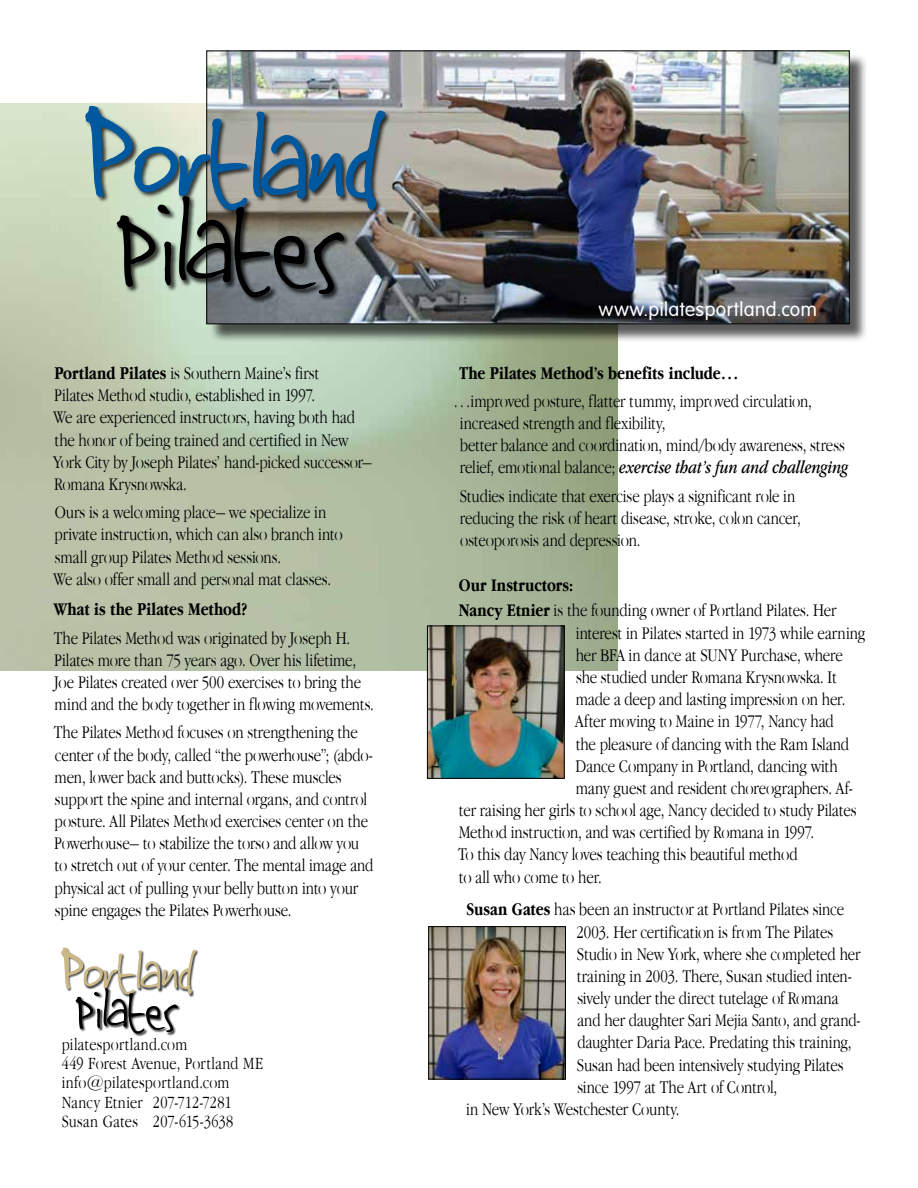
<style>
.page{position:relative;width:918px;height:1188px;background:#fff}
.page>*{position:absolute;margin:0;border:0;box-sizing:border-box;transform-origin:0 0}
.t1{font:300 19.35px "VAG Rounded";letter-spacing:.025em;color:#fff}
.t2{font:300 18.45px/22.2px "Apple Garamond";letter-spacing:-.005em;color:#000}
.t3{font:700 18.45px "Apple Garamond";color:#000}
.t4{font:300 17.85px/19.2px "Apple Garamond";letter-spacing:.01em;color:#000}
.s1{font-weight:700}
.s2{font-weight:400;font-style:italic}
</style>
<div class="page">
<img style="left:0;top:104px;width:618px;height:566px">
<div style="left:209px;top:53px;width:659px;height:289px;background:#000;opacity:.65"></div>
<img style="left:209px;top:53px;width:638px;height:269px">
<img style="left:385px;top:108px;width:9px;height:110px">
<img style="left:83px;top:104px;width:58px;height:102px">
<img style="left:232px;top:297px;width:47px;height:9px">
<img style="left:312px;top:297px;width:41px;height:6px">
<svg style="left:85px;top:106px;width:300px;height:191px;background:#7e8e8d"></svg>
<img style="left:431px;top:929px;width:133px;height:148px">
<div style="left:429px;top:927px;width:137px;height:152px;border:1px solid #000"></div>
<img style="left:429px;top:628px;width:133px;height:148px">
<div style="left:427px;top:626px;width:137px;height:152px;border:1px solid #000"></div>
<img style="left:196px;top:950px;width:3px;height:7px">
<img style="left:134px;top:1034px;width:12px;height:3px">
<img style="left:167px;top:1034px;width:7px;height:2px">
<svg style="left:62px;top:948px;width:134px;height:86px"></svg>
<p class="t2" style="left:53px;top:362px;width:320px"><span class="s1">Portland Pilates</span> is Southern Maine’s first<br>Pilates Method studio, established in 1997.<br>We are experienced instructors, having both had the honor of being trained and certified in New York City by Joseph Pilates’ hand-picked successor– Romana Krysnowska.</p>
<p class="t2" style="left:54px;top:501px;width:291px">Ours is a welcoming place– we specialize in private instruction, which can also branch into small group Pilates Method sessions.<br>We also offer small and personal mat classes.</p>
<p class="t3" style="left:54px;top:599px;width:195px">What is the Pilates Method?</p>
<p class="t2" style="left:54px;top:626px;width:322px">The Pilates Method was originated by Joseph H.<br>Pilates more than 75 years ago. Over his lifetime, Joe Pilates created over 500 exercises to bring the mind and the body together in flowing movements.</p>
<p class="t2" style="left:54px;top:721px;width:321px">The Pilates Method focuses on strengthening the center of the body, called “the powerhouse”; (abdo&shy;men, lower back and buttocks). These muscles support the spine and internal organs, and control posture. All Pilates Method exercises center on the Powerhouse– to stabilize the torso and allow you to stretch out of your center. The mental image and physical act of pulling your belly button into your spine engages the Pilates Powerhouse.</p>
<p class="t4" style="left:62px;top:1034px;width:203px">pilatesportland.com<br>449 Forest Avenue, Portland ME info@pilatesportland.com<br>Nancy Etnier 207-712-7281<br>Susan Gates 207-615-3638</p>
<p class="t1" style="left:599px;top:299px;width:220px">www.pilatesportland.com</p>
<p class="t3" style="left:459px;top:362px;width:281px">The Pilates Method’s benefits include…</p>
<p class="t2" style="left:460px;top:390px;width:390px;text-indent:-7px">…improved posture, flatter tummy, improved circulation, increased strength and flexibility,<br>better balance and coordination, mind/body awareness, stress relief, emotional balance; <span class="s2">exercise that’s fun and challenging</span></p>
<p class="t2" style="left:460px;top:484px;width:343px">Studies indicate that exercise plays a significant role in reducing the risk of heart disease, stroke, colon cancer, osteoporosis and depression.</p>
<p class="t3" style="left:459px;top:574px;width:116px">Our Instructors:</p>
<p class="t2" style="left:459px;top:599px;width:379px"><span class="s1">Nancy Etnier</span> is the founding owner of Portland Pilates. Her</p>
<p class="t2" style="left:576px;top:621px;width:291px">interest in Pilates started in 1973 while earning</p>
<p class="t2" style="left:576px;top:644px;width:269px">her BFA in dance at SUNY Purchase, where</p>
<p class="t2" style="left:576px;top:666px;width:262px">she studied under Romana Krysnowska. It</p>
<p class="t2" style="left:576px;top:688px;width:271px">made a deep and lasting impression on her.</p>
<p class="t2" style="left:575px;top:710px;width:260px">After moving to Maine in 1977, Nancy had</p>
<p class="t2" style="left:576px;top:732px;width:275px">the pleasure of dancing with the Ram Island</p>
<p class="t2" style="left:576px;top:754px;width:264px">Dance Company in Portland, dancing with</p>
<p class="t2" style="left:576px;top:777px;width:278px">many guest and resident choreographers. Af-</p>
<p class="t2" style="left:459px;top:799px;width:399px">ter raising her girls to school age, Nancy decided to study Pilates</p>
<p class="t2" style="left:459px;top:821px;width:357px">Method instruction, and was certified by Romana in 1997.</p>
<p class="t2" style="left:458px;top:843px;width:341px">To this day Nancy loves teaching this beautiful method</p>
<p class="t2" style="left:459px;top:865px;width:144px">to all who come to her.</p>
<p class="t2" style="left:466px;top:898px;width:380px"><span class="s1">Susan Gates</span> has been an instructor at Portland Pilates since</p>
<p class="t2" style="left:576px;top:920px;width:258px">2003. Her certification is from The Pilates</p>
<p class="t2" style="left:577px;top:942px;width:285px">Studio in New York, where she completed her</p>
<p class="t2" style="left:577px;top:965px;width:276px">training in 2003. There, Susan studied inten-</p>
<p class="t2" style="left:577px;top:987px;width:263px">sively under the direct tutelage of Romana</p>
<p class="t2" style="left:577px;top:1009px;width:285px">and her daughter Sari Mejia Santo, and grand-</p>
<p class="t2" style="left:577px;top:1031px;width:276px">daughter Daria Pace. Predating this training,</p>
<p class="t2" style="left:577px;top:1053px;width:268px">Susan had been intensively studying Pilates</p>
<p class="t2" style="left:577px;top:1075px;width:201px">since 1997 at The Art of Control,</p>
<p class="t2" style="left:466px;top:1098px;width:215px">in New York’s Westchester County.</p>
</div>
